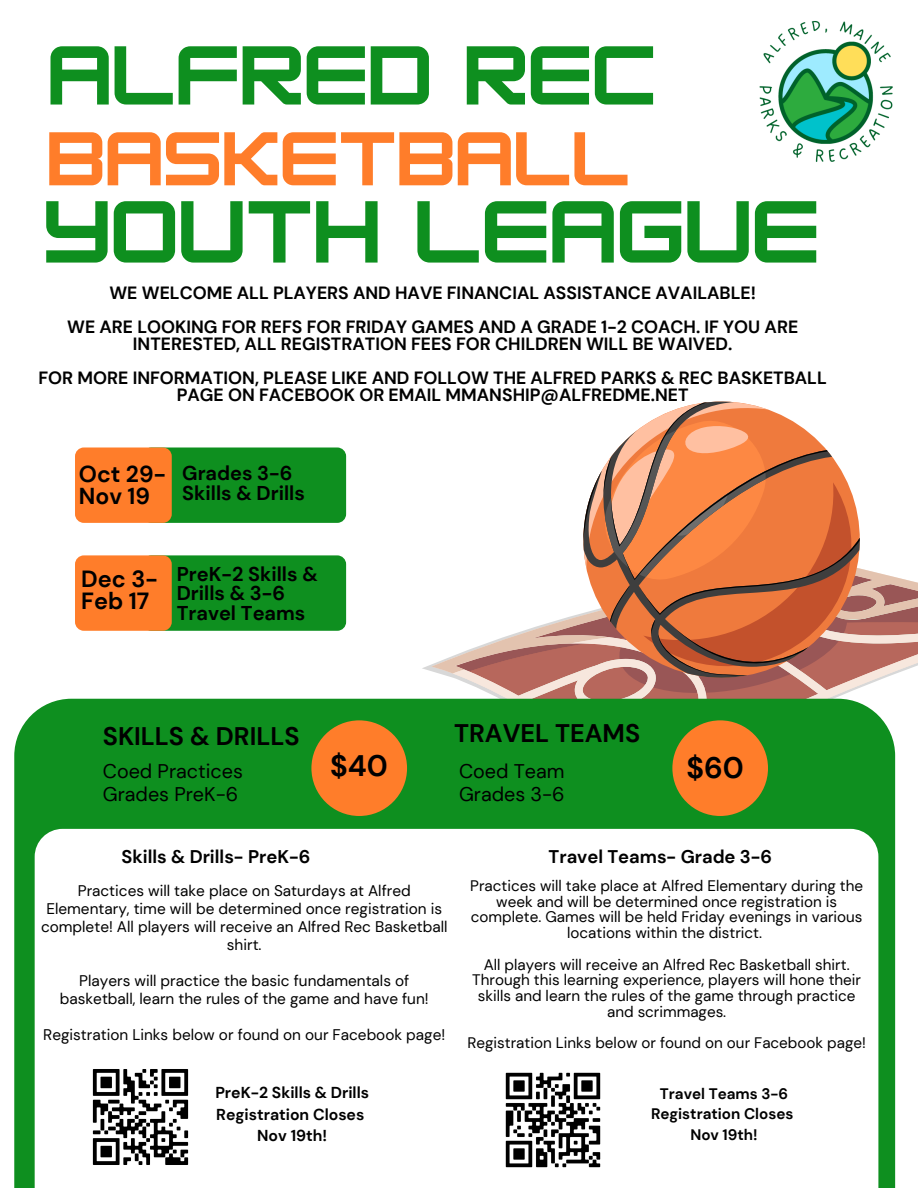
<style>
.page{position:relative;width:918px;height:1188px;background:#fff}
.page>*{position:absolute;margin:0;border:0;box-sizing:border-box;transform-origin:0 0}
.t1{font:700 76.65px "HK Modular";color:#0e8f1f}
.t2{font:700 72.75px "HK Modular";color:#0e8f1f}
.t3{font:700 66.3px "HK Modular";color:#ff7d2a}
.t4{font:700 29.7px "DM Sans";color:#000}
.t5{font:700 25.35px "DM Sans";color:#000}
.t6{font:700 23.4px/22.8px "DM Sans";color:#000}
.t7{font:700 22.95px/22.5px "DM Sans";color:#000}
.t8{font:700 19.95px/19.5px "DM Sans";color:#000}
.t9{font:19.8px/23.2px "DM Sans";color:#000}
.t10{font:700 18.3px "DM Sans";color:#000}
.t11{font:700 17.7px/33.8px "DM Sans";color:#000;text-align:center}
.t12{font:700 15.75px/21.3px "DM Sans";color:#000;text-align:center}
.t13{font:15.3px/15.8px "DM Sans";color:#000;text-align:center}
.t14{font:700 15.15px/20.5px "DM Sans";color:#000;text-align:center}
</style>
<div class="page">
<svg style="left:432px;top:656px;width:21px;height:17px"></svg>
<svg style="left:453px;top:401px;width:465px;height:298px"></svg>
<div style="left:14px;top:699px;width:881px;height:489px;background:#0e8f1f"></div>
<svg style="left:35px;top:829px;width:843px;height:359px"></svg>
<div style="left:311px;top:720px;width:96px;height:96px;background:#ff7d2a;border-radius:50%"></div>
<div style="left:672px;top:720px;width:96px;height:96px;background:#ff7d2a;border-radius:50%"></div>
<div style="left:143px;top:448px;width:203px;height:75px;background:#0e8f1f;border-radius:9px"></div>
<div style="left:75px;top:448px;width:97px;height:75px;background:#ff7d2a;border-radius:9px"></div>
<div style="left:143px;top:555px;width:203px;height:76px;background:#0e8f1f;border-radius:9px"></div>
<div style="left:75px;top:555px;width:97px;height:76px;background:#ff7d2a;border-radius:9px"></div>
<img style="left:81px;top:1058px;width:118px;height:118px">
<img style="left:495px;top:1062px;width:117px;height:117px">
<img style="left:759px;top:21px;width:134px;height:141px">
<h2 class="t2" style="left:48px;top:32px;width:610px">ALFRED REC</h2>
<h3 class="t3" style="left:47px;top:119px;width:585px">BASKETBALL</h3>
<h1 class="t1" style="left:43px;top:186px;width:778px">YOUTH LEAGUE</h1>
<p class="t11" style="left:67px;top:276px;width:733px">WE WELCOME ALL PLAYERS AND HAVE FINANCIAL ASSISTANCE AVAILABLE!<br>WE ARE LOOKING FOR REFS FOR FRIDAY GAMES AND A GRADE 1-2 COACH. IF YOU ARE</p>
<p class="t11" style="left:39px;top:327px;width:790px">INTERESTED, ALL REGISTRATION FEES FOR CHILDREN WILL BE WAIVED.<br>FOR MORE INFORMATION, PLEASE LIKE AND FOLLOW THE ALFRED PARKS &amp; REC BASKETBALL</p>
<p class="t11" style="left:177px;top:378px;width:513px">PAGE ON FACEBOOK OR EMAIL MMANSHIP@ALFREDME.NET</p>
<h3 class="t7" style="left:79px;top:463px;width:89px">Oct 29-<br>Nov 19</h3>
<h3 class="t8" style="left:182px;top:464px;width:124px">Grades 3-6<br>Skills &amp; Drills</h3>
<h3 class="t6" style="left:81px;top:567px;width:78px">Dec 3-<br>Feb 17</h3>
<h3 class="t8" style="left:177px;top:564px;width:142px">PreK-2 Skills &amp;<br>Drills &amp; 3-6<br>Travel Teams</h3>
<h3 class="t5" style="left:454px;top:717px;width:188px">TRAVEL TEAMS</h3>
<h3 class="t5" style="left:103px;top:720px;width:198px">SKILLS &amp; DRILLS</h3>
<p class="t9" style="left:103px;top:760px;width:142px">Coed Practices<br>Grades PreK-6</p>
<p class="t9" style="left:459px;top:760px;width:107px">Coed Team<br>Grades 3-6</p>
<h3 class="t4" style="left:330px;top:746px;width:59px">$40</h3>
<h3 class="t4" style="left:686px;top:749px;width:59px">$60</h3>
<p class="t10" style="left:121px;top:845px;width:190px">Skills &amp; Drills- PreK-6</p>
<p class="t13" style="left:41px;top:882px;width:408px;line-height:18px">Practices will take place on Saturdays at Alfred Elementary, time will be determined once registration is complete! All players will receive an Alfred Rec Basketball shirt.</p>
<p class="t13" style="left:60px;top:972px;width:370px;line-height:18px">Players will practice the basic fundamentals of basketball, learn the rules of the game and have fun!</p>
<p class="t13" style="left:43px;top:1027px;width:404px">Registration Links below or found on our Facebook page!</p>
<p class="t10" style="left:549px;top:845px;width:225px">Travel Teams- Grade 3-6</p>
<p class="t13" style="left:470px;top:878px;width:394px">Practices will take place at Alfred Elementary during the week and will be determined once registration is complete. Games will be held Friday evenings in various locations within the district.</p>
<p class="t13" style="left:472px;top:957px;width:390px">All players will receive an Alfred Rec Basketball shirt.<br>Through this learning experience, players will hone their skills and learn the rules of the game through practice and scrimmages.</p>
<p class="t13" style="left:467px;top:1035px;width:400px">Registration Links below or found on our Facebook page!</p>
<p class="t12" style="left:215px;top:1082px;width:155px">PreK-2 Skills &amp; Drills<br>Registration Closes<br>Nov 19th!</p>
<p class="t14" style="left:651px;top:1084px;width:144px">Travel Teams 3-6<br>Registration Closes<br>Nov 19th!</p>
</div>
